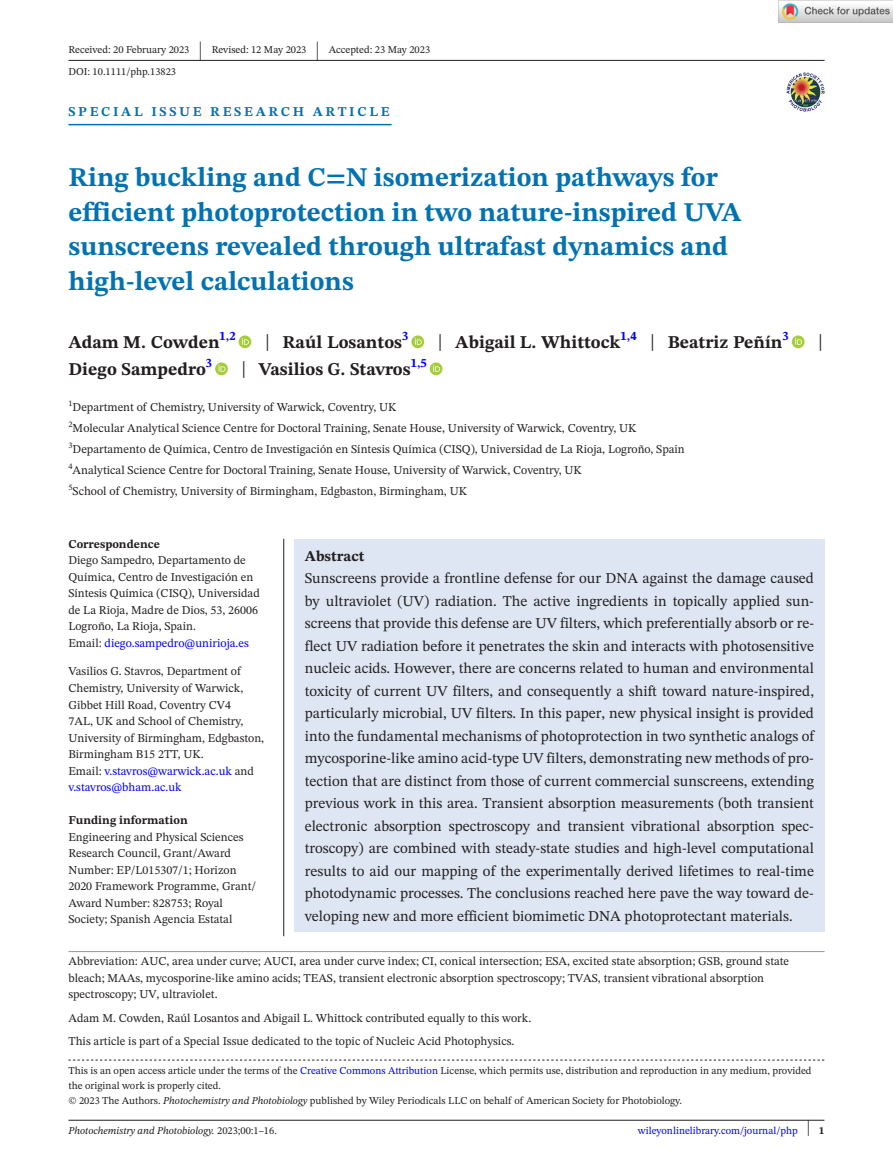
<style>
.page{position:relative;width:893px;height:1174px;background:#fff}
.page>*{position:absolute;margin:0;border:0;box-sizing:border-box;transform-origin:0 0}
.t1{font:700 27px/34.5px "STIX Two Text";color:#0472b1}
.t2{font:25.65px "STIX Two Text";color:#231f20;scale:.49 1}
.t3{font:23.4px "STIX Two Text";color:#231f20;scale:.77 1}
.t4{font:700 18px "STIX Two Text";color:#231f20}
.t5{font:15px/22.5px "STIX Two Text";color:#231f20;text-align:justify}
.t6{font:700 15px "STIX Two Text";color:#231f20}
.t7{font:700 13.5px "STIX Two Text";letter-spacing:.2em;color:#0472b1}
.t8{font:12px/16.5px "STIX Two Text";color:#231f20}
.t9{font:700 12px "STIX Two Text";color:#231f20}
.t10{font:10.5px/15px "STIX Two Text";color:#231f20}
.t11{font:italic 10.5px "STIX Two Text";color:#231f20}
.t12{font:10.5px "STIX Two Text";color:#00f}
.t13{font:8.4px "STIX Two Text";color:#231f20}
.s1{font-weight:400;font-size:23.4px}
.s2{color:#00f}
.s3{font-style:italic}
.s4{font-style:normal}
.s5{font-size:22.2px;color:#231f20}
.s6{font-weight:700;color:#231f20}
</style>
<div class="page">
<hr style="left:68px;top:1119px;width:756px;height:1px;background:#231f20">
<img style="left:786px;top:73px;width:38px;height:38px">
<hr style="left:68px;top:60px;width:756px;height:1px;background:#231f20">
<hr style="left:68px;top:124px;width:324px;height:1px;background:#0472b1">
<div style="left:239px;top:335px;width:12px;height:13px;background:#a5cd39;border-radius:50%"></div>
<svg style="left:242px;top:338px;width:7px;height:7px"></svg>
<svg style="left:411px;top:335px;width:13px;height:13px"></svg>
<svg style="left:415px;top:338px;width:7px;height:7px"></svg>
<svg style="left:792px;top:335px;width:12px;height:13px"></svg>
<svg style="left:795px;top:338px;width:7px;height:7px"></svg>
<svg style="left:215px;top:362px;width:13px;height:13px"></svg>
<svg style="left:219px;top:365px;width:6px;height:7px"></svg>
<div style="left:430px;top:362px;width:12px;height:13px;background:#a5cd39;border-radius:50%"></div>
<svg style="left:433px;top:365px;width:7px;height:7px"></svg>
<svg style="left:68px;top:1059px;width:756px;height:1px"></svg>
<hr style="left:68px;top:951px;width:756px;height:1px;background:#939598">
<div style="left:294px;top:539px;width:530px;height:392px;background:#dde6f2"></div>
<hr style="left:283px;top:539px;width:1px;height:397px;background:#231f20">
<img style="left:779px;top:0;width:114px;height:23px">
<p class="t10" style="left:68px;top:42px;width:123px">Received: 20 February 2023</p>
<h2 class="t2" style="left:199px;top:32px;width:8px">|</h2>
<p class="t10" style="left:212px;top:42px;width:96px">Revised: 12 May 2023</p>
<h2 class="t2" style="left:316px;top:32px;width:8px">|</h2>
<p class="t10" style="left:329px;top:42px;width:103px">Accepted: 23 May 2023</p>
<p class="t10" style="left:68px;top:64px;width:109px">DOI: 10.1111/php.13823</p>
<p class="t7" style="left:68px;top:101px;width:323px">SPECIAL ISSUE RESEARCH ARTICLE</p>
<h1 class="t1" style="left:68px;top:161px;width:675px">Ring buckling and C=N isomerization pathways for efficient photoprotection in two nature-inspired UVA sunscreens revealed through ultrafast dynamics and high-level calculations</h1>
<h3 class="t4" style="left:68px;top:329px;width:169px">Adam M. Cowden<sup>1,2</sup></h3>
<h3 class="t4" style="left:265px;top:329px;width:145px"><span class="s1">|</span> Raúl Losantos<sup>3</sup></h3>
<h3 class="t4" style="left:438px;top:329px;width:352px"><span class="s1">|</span> Abigail L. Whittock<sup>1,4</sup> <span class="s1">|</span> Beatriz Peñín<sup>3</sup></h3>
<h3 class="t3" style="left:818px;top:326px;width:8px">|</h3>
<h3 class="t4" style="left:68px;top:356px;width:145px">Diego Sampedro<sup>3</sup></h3>
<h3 class="t4" style="left:242px;top:356px;width:187px"><span class="s1">|</span> Vasilios G. Stavros<sup>1,5</sup></h3>
<p class="t13" style="left:68px;top:397px;width:6px">1</p>
<p class="t8" style="left:73px;top:399px;width:325px">Department of Chemistry, University of Warwick, Coventry, UK</p>
<p class="t13" style="left:68px;top:418px;width:6px">2</p>
<p class="t8" style="left:73px;top:420px;width:565px">Molecular Analytical Science Centre for Doctoral Training, Senate House, University of Warwick, Coventry, UK</p>
<p class="t13" style="left:68px;top:439px;width:6px">3</p>
<p class="t8" style="left:73px;top:441px;width:614px">Departamento de Química, Centro de Investigación en Síntesis Química (CISQ), Universidad de La Rioja, Logroño, Spain</p>
<p class="t13" style="left:68px;top:460px;width:6px">4</p>
<p class="t8" style="left:73px;top:462px;width:511px">Analytical Science Centre for Doctoral Training, Senate House, University of Warwick, Coventry, UK</p>
<p class="t13" style="left:68px;top:481px;width:6px">5</p>
<p class="t8" style="left:73px;top:483px;width:396px">School of Chemistry, University of Birmingham, Edgbaston, Birmingham, UK</p>
<p class="t9" style="left:68px;top:535px;width:93px">Correspondence</p>
<p class="t8" style="left:68px;top:552px;width:193px">Diego Sampedro, Departamento de Química, Centro de Investigación en Síntesis Química (CISQ), Universidad de La Rioja, Madre de Dios, 53, 26006<br>Logroño, La Rioja, Spain.<br>Email: <span class="s2">diego.sampedro@unirioja.es</span></p>
<p class="t8" style="left:68px;top:663px;width:197px">Vasilios G. Stavros, Department of<br>Chemistry, University of Warwick,<br>Gibbet Hill Road, Coventry CV4<br>7AL, UK and School of Chemistry,<br>University of Birmingham, Edgbaston,<br>Birmingham B15 2TT, UK.<br>Email: <span class="s2">v.stavros@warwick.ac.uk</span> and <span class="s2">v.stavros@bham.ac.uk</span></p>
<p class="t9" style="left:68px;top:811px;width:121px">Funding information</p>
<p class="t8" style="left:68px;top:828px;width:189px">Engineering and Physical Sciences<br>Research Council, Grant/Award<br>Number: EP/L015307/1; Horizon<br>2020 Framework Programme, Grant/<br>Award Number: 828753; Royal<br>Society; Spanish Agencia Estatal</p>
<p class="t6" style="left:305px;top:545px;width:61px">Abstract</p>
<p class="t5" style="left:305px;top:567px;width:511px">Sunscreens provide a frontline defense for our DNA against the damage caused by ultraviolet (UV) radiation. The active ingredients in topically applied sun&shy;screens that provide this defense are UV filters, which preferentially absorb or re&shy;flect UV radiation before it penetrates the skin and interacts with photosensitive nucleic acids. However, there are concerns related to human and environmental toxicity of current UV filters, and consequently a shift toward nature-inspired, particularly microbial, UV filters. In this paper, new physical insight is provided into the fundamental mechanisms of photoprotection in two synthetic analogs of mycosporine-like amino acid-type UV filters, demonstrating new methods of pro&shy;tection that are distinct from those of current commercial sunscreens, extending previous work in this area. Transient absorption measurements (both transient electronic absorption spectroscopy and transient vibrational absorption spec&shy;troscopy) are combined with steady-state studies and high-level computational results to aid our mapping of the experimentally derived lifetimes to real-time photodynamic processes. The conclusions reached here pave the way toward de&shy;veloping new and more efficient biomimetic DNA photoprotectant materials.</p>
<p class="t8" style="left:68px;top:953px;width:722px">Abbreviation: AUC, area under curve; AUCI, area under curve index; CI, conical intersection; ESA, excited state absorption; GSB, ground state bleach; MAAs, mycosporine-like amino acids; TEAS, transient electronic absorption spectroscopy; TVAS, transient vibrational absorption spectroscopy; UV, ultraviolet.</p>
<p class="t8" style="left:68px;top:1006px;width:464px;line-height:22.5px">Adam M. Cowden, Raúl Losantos and Abigail L. Whittock contributed equally to this work.<br>This article is part of a Special Issue dedicated to the topic of Nucleic Acid Photophysics.</p>
<p class="t10" style="left:68px;top:1063px;width:745px">This is an open access article under the terms of the <span class="s2">Creative Commons Attribution</span> License, which permits use, distribution and reproduction in any medium, provided the original work is properly cited.<br>© 2023 The Authors. <span class="s3">Photochemistry and Photobiology</span> published by Wiley Periodicals LLC on behalf of American Society for Photobiology.</p>
<p class="t11" style="left:68px;top:1123px;width:210px">Photochemistry and Photobiology. <span class="s4">2023;00:1–16.</span></p>
<p class="t12" style="left:638px;top:1123px;width:188px">wileyonlinelibrary.com/journal/php <span class="s5">|</span> <span class="s6">1</span></p>
</div>
